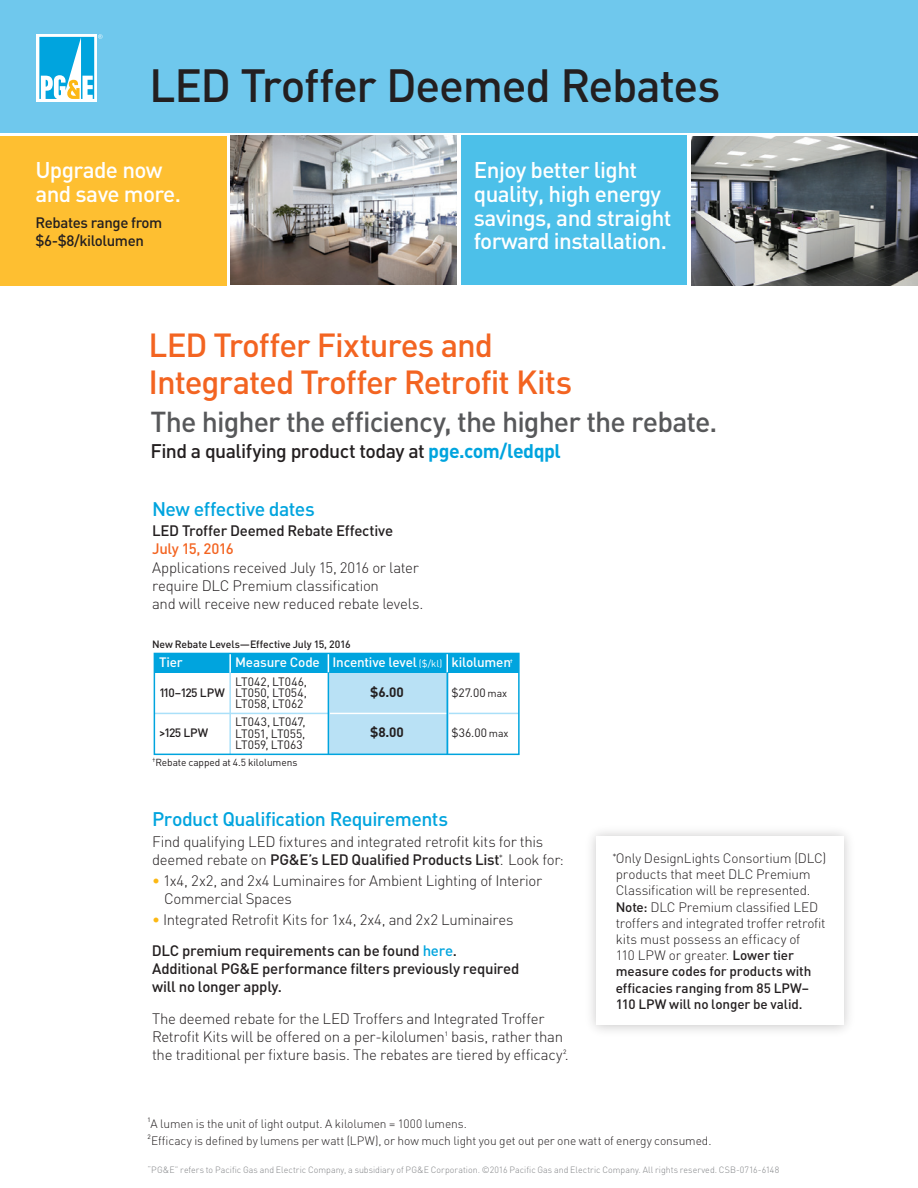
<style>
.page{position:relative;width:918px;height:1188px;background:#fff}
.page>*{position:absolute;margin:0;border:0;box-sizing:border-box;transform-origin:0 0}
.t1{font:500 46.05px "DIN";letter-spacing:-.025em;color:#231f20}
.t2{font:500 33px/36.9px "DIN";letter-spacing:-.03em;color:#f36421}
.t3{font:500 28.5px "DIN Pro";letter-spacing:-.03em;color:#57585a}
.t4{font:500 22.5px/23.7px "DIN";letter-spacing:-.025em;color:#fff}
.t5{font:500 19.5px "DIN Pro";letter-spacing:-.03em;color:#00a4de}
.t6{font:500 19.5px "DIN Pro";letter-spacing:-.025em;color:#231f20}
.t7{font:300 15px/18px "DIN Pro";letter-spacing:-.02em;color:#231f20}
.t8{font:500 15px/18px "DIN Pro";letter-spacing:-.02em;color:#231f20}
.t9{font:500 15px/18px "DIN";letter-spacing:-.025em;color:#231f20}
.t10{font:300 13.5px/16.2px "DIN Pro";letter-spacing:-.015em;color:#231f20}
.t11{font:500 13.5px "DIN Pro";letter-spacing:-.015em;color:#fff}
.t12{font:700 13.5px "DIN Pro";color:#231f20}
.t13{font:300 12px "DIN Pro";letter-spacing:-.01em;color:#231f20}
.t14{font:12px/11.2px "DIN Pro";color:#231f20;text-align:justify}
.t15{font:500 12px "DIN Pro";letter-spacing:-.07em;color:#231f20}
.t16{font:500 12px "DIN Pro";letter-spacing:-.04em;color:#231f20}
.t17{font:500 10.5px "DIN Pro";letter-spacing:-.01em;color:#231f20}
.t18{font:10.2px "DIN Pro";letter-spacing:-.005em;color:#231f20}
.t19{font:300 9px "DIN";letter-spacing:.005em;color:#808285}
.t20{font:500 5.25px "DIN Pro";color:#fff}
.s1{font-weight:700;color:#00a4de}
.s2{color:#f36421}
.s3{font-weight:400;font-size:9.75px}
.s4{font-size:10.5px}
.s5{font-weight:500}
.s6{font-weight:400;color:#fcb814}
.s7{color:#00a4de}
</style>
<div class="page">
<img style="left:692px;top:136px;width:226px;height:149px">
<img style="left:231px;top:136px;width:226px;height:149px">
<div style="left:0;top:0;width:918px;height:132px;background:#6fc8ed"></div>
<div style="left:0;top:136px;width:226px;height:149px;background:#febf31"></div>
<div style="left:461px;top:136px;width:226px;height:149px;background:#4cc0e9"></div>
<div style="left:37px;top:34px;width:60px;height:67px;background:#fff"></div>
<svg style="left:39px;top:34px;width:64px;height:65px"></svg>
<div style="left:154px;top:653px;width:365px;height:20px;background:#00a4de"></div>
<div style="left:329px;top:673px;width:120px;height:81px;background:#b9e1f5"></div>
<hr style="left:154px;top:713px;width:365px;height:1px;background:#aae0f9">
<hr style="left:330px;top:713px;width:117px;height:1px;background:#fff">
<hr style="left:229px;top:653px;width:2px;height:20px;background:#fff">
<svg style="left:328px;top:656px;width:1px;height:16px"></svg>
<svg style="left:447px;top:656px;width:1px;height:16px"></svg>
<hr style="left:229px;top:672px;width:2px;height:82px;background:#aae0f9">
<hr style="left:328px;top:672px;width:1px;height:82px;background:#00a4de">
<hr style="left:447px;top:672px;width:1px;height:82px;background:#00a4de">
<div style="left:154px;top:653px;width:366px;height:102px;border:2px solid #00a4de"></div>
<h1 class="t1" style="left:149px;top:55px;width:573px">LED Troffer Deemed Rebates</h1>
<p class="t4" style="left:35px;top:158px;width:147px">Upgrade now and save more.</p>
<p class="t9" style="left:35px;top:214px;width:129px">Rebates range from $6-$8/kilolumen</p>
<p class="t4" style="left:474px;top:158px;width:199px">Enjoy better light quality, high energy savings, and straight forward installation.</p>
<h2 class="t2" style="left:149px;top:326px;width:425px">LED Troffer Fixtures and<br>Integrated Troffer Retrofit Kits</h2>
<h3 class="t3" style="left:150px;top:399px;width:569px">The higher the efficiency, the higher the rebate.</h3>
<p class="t6" style="left:150px;top:436px;width:412px">Find a qualifying product today at <span class="s1">pge.com/ledqpl</span></p>
<h4 class="t5" style="left:152px;top:494px;width:164px">New effective dates</h4>
<p class="t8" style="left:152px;top:520px;width:243px">LED Troffer Deemed Rebate Effective<br><span class="s2">July 15, 2016</span></p>
<p class="t7" style="left:152px;top:558px;width:273px">Applications received July 15, 2016 or later require DLC Premium classification<br>and will receive new reduced rebate levels.</p>
<p class="t17" style="left:152px;top:636px;width:200px">New Rebate Levels—Effective July 15, 2016</p>
<p class="t11" style="left:159px;top:652px;width:25px">Tier</p>
<p class="t11" style="left:235px;top:652px;width:277px">Measure Code Incentive level <span class="s3">($/kl)</span> kilolumen</p>
<p class="t20" style="left:510px;top:657px;width:5px">†</p>
<p class="t15" style="left:159px;top:682px;width:67px">110–125 LPW</p>
<p class="t14" style="left:235px;top:674px;width:73px">LT042, LT046, LT050, LT054, LT058, LT062</p>
<p class="t12" style="left:370px;top:680px;width:35px">$6.00</p>
<p class="t14" style="left:451px;top:685px;width:57px">$27.00 <span class="s4">max</span></p>
<p class="t16" style="left:159px;top:723px;width:51px">&gt;125 LPW</p>
<p class="t14" style="left:235px;top:715px;width:72px">LT043, LT047, LT051, LT055, LT059, LT063</p>
<p class="t12" style="left:370px;top:721px;width:35px">$8.00</p>
<p class="t14" style="left:451px;top:726px;width:59px">$36.00 <span class="s4">max</span></p>
<p class="t18" style="left:152px;top:754px;width:147px"><sup>†</sup>Rebate capped at 4.5 kilolumens</p>
<h4 class="t5" style="left:152px;top:803px;width:297px">Product Qualification Requirements</h4>
<p class="t7" style="left:152px;top:831px;width:413px">Find qualifying LED fixtures and integrated retrofit kits for this deemed rebate on <span class="s5">PG&amp;E’s LED Qualified Products List</span><sup>*</sup>. Look for:</p>
<p class="t7" style="left:164px;top:870px;width:380px;text-indent:-12px"><span class="s6">•</span> 1x4, 2x2, and 2x4 Luminaires for Ambient Lighting of Interior<br>Commercial Spaces</p>
<p class="t7" style="left:152px;top:909px;width:363px"><span class="s6">•</span> Integrated Retrofit Kits for 1x4, 2x4, and 2x2 Luminaires</p>
<p class="t8" style="left:152px;top:940px;width:369px">DLC premium requirements can be found <span class="s7">here</span>.<br>Additional PG&amp;E performance filters previously required will no longer apply.</p>
<p class="t7" style="left:152px;top:1008px;width:418px">The deemed rebate for the LED Troffers and Integrated Troffer<br>Retrofit Kits will be offered on a per-kilolumen<sup>¹</sup> basis, rather than the traditional per fixture basis. The rebates are tiered by efficacy<sup>²</sup>.</p>
<p class="t10" style="left:613px;top:849px;width:215px"><sup>*</sup>Only DesignLights Consortium (DLC) products that meet DLC Premium Classification will be represented.<br><span class="s5">Note:</span> DLC Premium classified LED troffers and integrated troffer retrofit kits must possess an efficacy of<br>110 LPW or greater. <span class="s5">Lower tier measure codes for products with efficacies ranging from 85 LPW– 110 LPW will no longer be valid.</span></p>
<p class="t13" style="left:148px;top:1115px;width:321px"><sup>¹</sup>A lumen is the unit of light output. A kilolumen = 1000 lumens.</p>
<p class="t13" style="left:148px;top:1131px;width:565px"><sup>²</sup>Efficacy is defined by lumens per watt (LPW), or how much light you get out per one watt of energy consumed.</p>
<p class="t19" style="left:148px;top:1164px;width:633px">“PG&amp;E” refers to Pacific Gas and Electric Company, a subsidiary of PG&amp;E Corporation. ©2016 Pacific Gas and Electric Company. All rights reserved. CSB-0716-6148</p>
</div>
